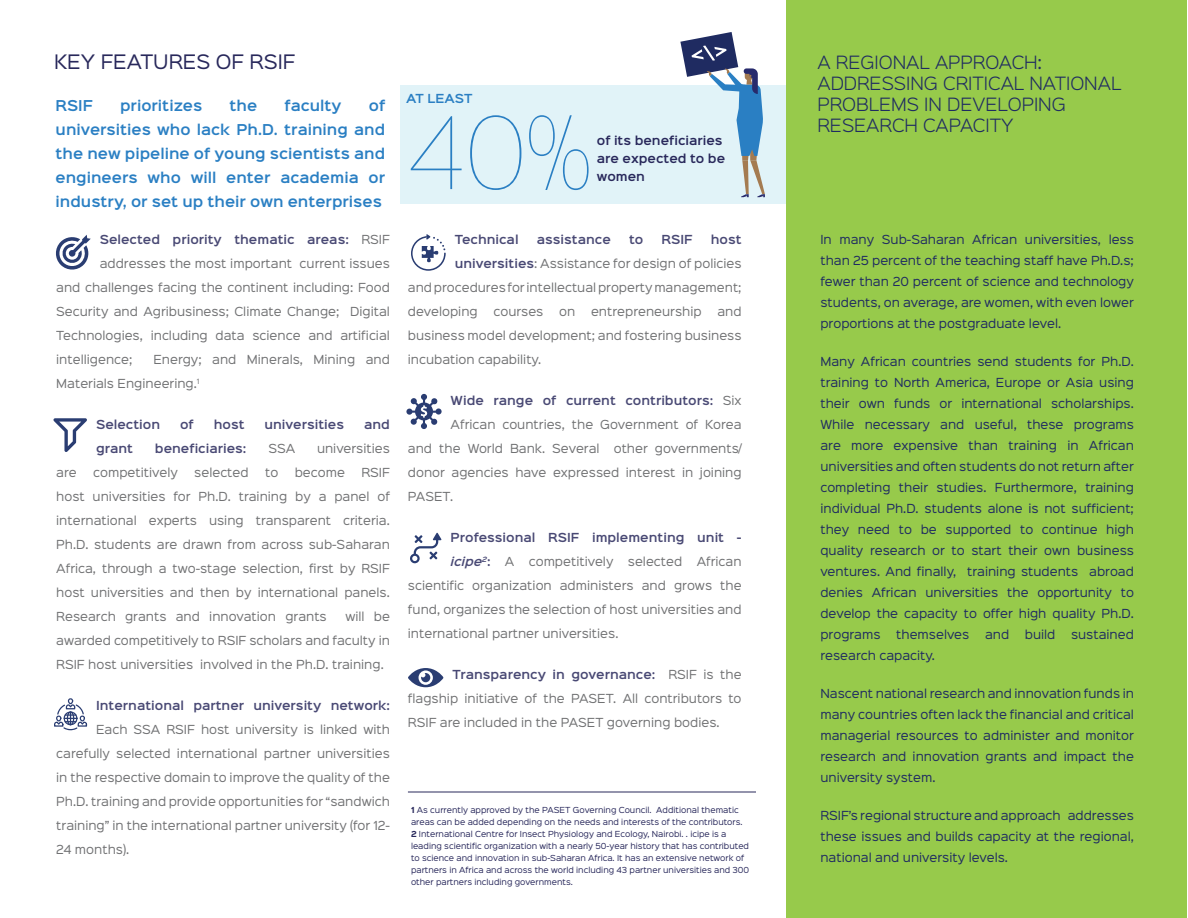
<style>
.page{position:relative;width:1188px;height:918px;background:#fff}
.page>*{position:absolute;margin:0;border:0;box-sizing:border-box;transform-origin:0 0}
.body_text{font:100 90px "Sinkin Sans 100";color:#2a7fc3}
.SUB_HEADER{font:18px "Sinkin Sans 400";color:#28285b}
.body_text-2{font:300 16.5px/21px "Sinkin Sans 300";color:#1f2b61}
.body_text-3{font:600 13.5px/24px "Sinkin Sans 600";color:#2a7fc3;text-align:justify}
.t1{font:11.25px/24px "Sinkin Sans 400";color:#57585a;text-align:justify}
.Paragraph_Style_2{font:11.25px/21px "Sinkin Sans 400";color:#1f2b61;text-align:justify}
.body_text-4{font:600 11.25px/18px "Sinkin Sans 600";color:#28285b}
.body_text-5{font:600 11.25px "Sinkin Sans 600";color:#2a7fc3}
.body_text-6{font:7.5px/12px "Sinkin Sans 400";color:#28285b}
.s1{font-family:"Sinkin Sans 400";font-weight:400;color:#57585a}
.s2{font-family:"Sinkin Sans 600";font-weight:600;color:#28285b}
.s3{font-style:italic}
.s4{font-family:"Sinkin Sans 700";font-weight:700}
</style>
<div class="page">
<div style="left:400px;top:85px;width:386px;height:119px;background:#e1f3f8"></div>
<svg style="left:680px;top:32px;width:85px;height:165px"></svg>
<div style="left:787px;top:0;width:400px;height:918px;background:#97ca4b"></div>
<hr style="left:408px;top:792px;width:348px;height:1px;background:#28285b">
<svg style="left:56px;top:235px;width:35px;height:35px"></svg>
<svg style="left:53px;top:418px;width:34px;height:34px"></svg>
<svg style="left:54px;top:698px;width:33px;height:32px"></svg>
<svg style="left:411px;top:234px;width:35px;height:37px"></svg>
<svg style="left:406px;top:394px;width:36px;height:35px"></svg>
<svg style="left:410px;top:533px;width:32px;height:31px"></svg>
<svg style="left:408px;top:668px;width:35px;height:19px"></svg>
<p class="SUB_HEADER" style="left:54px;top:46px;width:243px">KEY FEATURES OF RSIF</p>
<p class="body_text-3" style="left:56px;top:92px;width:331px;text-indent:313px">of universities who lack Ph.D. training and the new pipeline of young scientists and engineers who will enter academia or industry, or set up their own enterprises</p>
<p class="body_text-4" style="left:100px;top:229px;width:292px">Selected priority thematic areas: <span class="s1">RSIF</span></p>
<p class="t1" style="left:56px;top:250px;width:335px;text-indent:43px">addresses the most important current issues and challenges facing the continent including: Food Security and Agribusiness; Climate Change; Digital Technologies, including data science and artificial intelligence;</p>
<p class="body_text-3" style="left:56px;top:92px;width:39px">RSIF</p>
<p class="body_text-3" style="left:120px;top:92px;width:84px">prioritizes</p>
<p class="body_text-3" style="left:230px;top:92px;width:29px">the</p>
<p class="body_text-3" style="left:285px;top:92px;width:58px">faculty</p>
<p class="t1" style="left:56px;top:346px;width:335px;text-indent:97px">Energy; and Minerals, Mining and<br>Materials Engineering.<sup>1</sup></p>
<p class="body_text-4" style="left:96px;top:414px;width:66px">Selection</p>
<p class="body_text-4" style="left:180px;top:414px;width:15px">of</p>
<p class="body_text-4" style="left:214px;top:414px;width:32px">host</p>
<p class="body_text-4" style="left:265px;top:414px;width:81px">universities</p>
<p class="body_text-4" style="left:364px;top:414px;width:27px">and</p>
<p class="body_text-4" style="left:96px;top:438px;width:39px">grant</p>
<p class="body_text-4" style="left:155px;top:438px;width:93px">beneficiaries:</p>
<p class="t1" style="left:268px;top:435px;width:28px">SSA</p>
<p class="t1" style="left:317px;top:435px;width:74px">universities</p>
<p class="t1" style="left:56px;top:459px;width:22px">are</p>
<p class="t1" style="left:93px;top:459px;width:86px">competitively</p>
<p class="t1" style="left:194px;top:459px;width:56px">selected</p>
<p class="t1" style="left:265px;top:459px;width:15px">to</p>
<p class="t1" style="left:295px;top:459px;width:52px">become</p>
<p class="t1" style="left:56px;top:459px;width:335px;text-indent:305px">RSIF host universities for Ph.D. training by a panel of international experts using transparent criteria.<br>Ph.D. students are drawn from across sub-Saharan Africa, through a two-stage selection, first by RSIF host universities and then by international panels.<br>Research grants and innovation grants</p>
<p class="t1" style="left:56px;top:603px;width:335px;text-indent:289px">will be awarded competitively to RSIF scholars and faculty in RSIF host universities involved in the Ph.D. training.</p>
<p class="body_text-4" style="left:96px;top:695px;width:295px">International partner university network:</p>
<p class="t1" style="left:56px;top:716px;width:335px;text-indent:40px">Each SSA RSIF host university is linked with carefully selected international partner universities in the respective domain to improve the quality of the Ph.D. training and provide opportunities for “sandwich training” in the international partner university (for 12- 24 months).</p>
<p class="body_text-5" style="left:406px;top:88px;width:68px">AT LEAST</p>
<p class="body_text" style="left:407px;top:82px;width:186px">40%</p>
<p class="body_text-4" style="left:597px;top:131px;width:130px">of its beneficiaries are expected to be women</p>
<p class="body_text-4" style="left:455px;top:229px;width:65px">Technical</p>
<p class="body_text-4" style="left:537px;top:229px;width:76px">assistance</p>
<p class="body_text-4" style="left:629px;top:229px;width:16px">to</p>
<p class="body_text-4" style="left:662px;top:229px;width:33px">RSIF</p>
<p class="body_text-4" style="left:711px;top:229px;width:32px">host</p>
<p class="t1" style="left:408px;top:250px;width:335px;text-indent:47px"><span class="s2">universities</span>: Assistance for design of policies and procedures for intellectual property management; developing</p>
<p class="t1" style="left:493px;top:298px;width:51px">courses</p>
<p class="t1" style="left:559px;top:298px;width:18px">on</p>
<p class="t1" style="left:591px;top:298px;width:112px">entrepreneurship</p>
<p class="t1" style="left:408px;top:298px;width:335px;text-indent:309px">and business model development; and fostering business incubation capability.</p>
<p class="body_text-4" style="left:451px;top:390px;width:292px">Wide range of current contributors: <span class="s1">Six</span></p>
<p class="t1" style="left:408px;top:411px;width:335px;text-indent:43px">African countries, the Government of Korea and the World Bank. Several</p>
<p class="t1" style="left:408px;top:435px;width:335px;text-indent:206px">other governments/ donor agencies have expressed interest in joining PASET.</p>
<p class="body_text-4" style="left:451px;top:524px;width:292px;line-height:24px">Professional RSIF implementing unit - <span class="s3">icipe</span><sup>2</sup>:</p>
<p class="t1" style="left:408px;top:548px;width:335px;text-indent:289px">African scientific organization administers and grows the fund, organizes the selection of host universities and international partner universities.</p>
<p class="body_text-4" style="left:452px;top:664px;width:291px">Transparency in governance: <span class="s1">RSIF is the</span></p>
<p class="t1" style="left:408px;top:685px;width:335px">flagship initiative of the PASET. All contributors to<br>RSIF are included in the PASET governing bodies.</p>
<p class="t1" style="left:505px;top:548px;width:11px">A</p>
<p class="t1" style="left:529px;top:548px;width:86px">competitively</p>
<p class="t1" style="left:628px;top:548px;width:56px">selected</p>
<p class="body_text-6" style="left:411px;top:803px;width:340px"><span class="s4">1</span> As currently approved by the PASET Governing Council. Additional thematic areas can be added depending on the needs and interests of the contributors.<br><span class="s4">2</span> International Centre for Insect Physiology and Ecology, Nairobi. . icipe is a leading scientific organization with a nearly 50-year history that has contributed to science and innovation in sub-Saharan Africa. It has an extensive network of partners in Africa and across the world including 43 partner universities and 300 other partners including governments.</p>
<p class="body_text-2" style="left:817px;top:50px;width:306px">A REGIONAL APPROACH:<br>ADDRESSING CRITICAL NATIONAL<br>PROBLEMS IN DEVELOPING<br>RESEARCH CAPACITY</p>
<p class="Paragraph_Style_2" style="left:820px;top:228px;width:315px">In many Sub-Saharan African universities, less than 25 percent of the teaching staff have Ph.D.s; fewer than 20 percent of science and technology students, on average, are women, with even lower proportions at the postgraduate level.</p>
<p class="Paragraph_Style_2" style="left:820px;top:350px;width:315px">Many African countries send students for Ph.D. training to North America, Europe or Asia using their own funds or international scholarships.<br>While necessary and useful, these programs are more expensive than training in African universities and often students do not return after completing their studies. Furthermore, training individual Ph.D. students alone is not sufficient; they need to be supported to continue high quality research or to start their own business ventures. And finally, training students abroad denies African universities the opportunity to develop the capacity to offer high quality Ph.D. programs</p>
<p class="Paragraph_Style_2" style="left:896px;top:623px;width:75px">themselves</p>
<p class="Paragraph_Style_2" style="left:985px;top:623px;width:26px">and</p>
<p class="Paragraph_Style_2" style="left:1025px;top:623px;width:32px">build</p>
<p class="Paragraph_Style_2" style="left:1071px;top:623px;width:64px">sustained</p>
<p class="Paragraph_Style_2" style="left:820px;top:644px;width:116px">research capacity.</p>
<p class="Paragraph_Style_2" style="left:820px;top:682px;width:315px">Nascent national research and innovation funds in many countries often lack the financial and critical managerial resources to administer and monitor research and innovation grants and impact the university system.</p>
<p class="Paragraph_Style_2" style="left:820px;top:804px;width:315px">RSIF’s regional structure and approach addresses these issues and builds capacity at the regional, national and university levels.</p>
</div>
